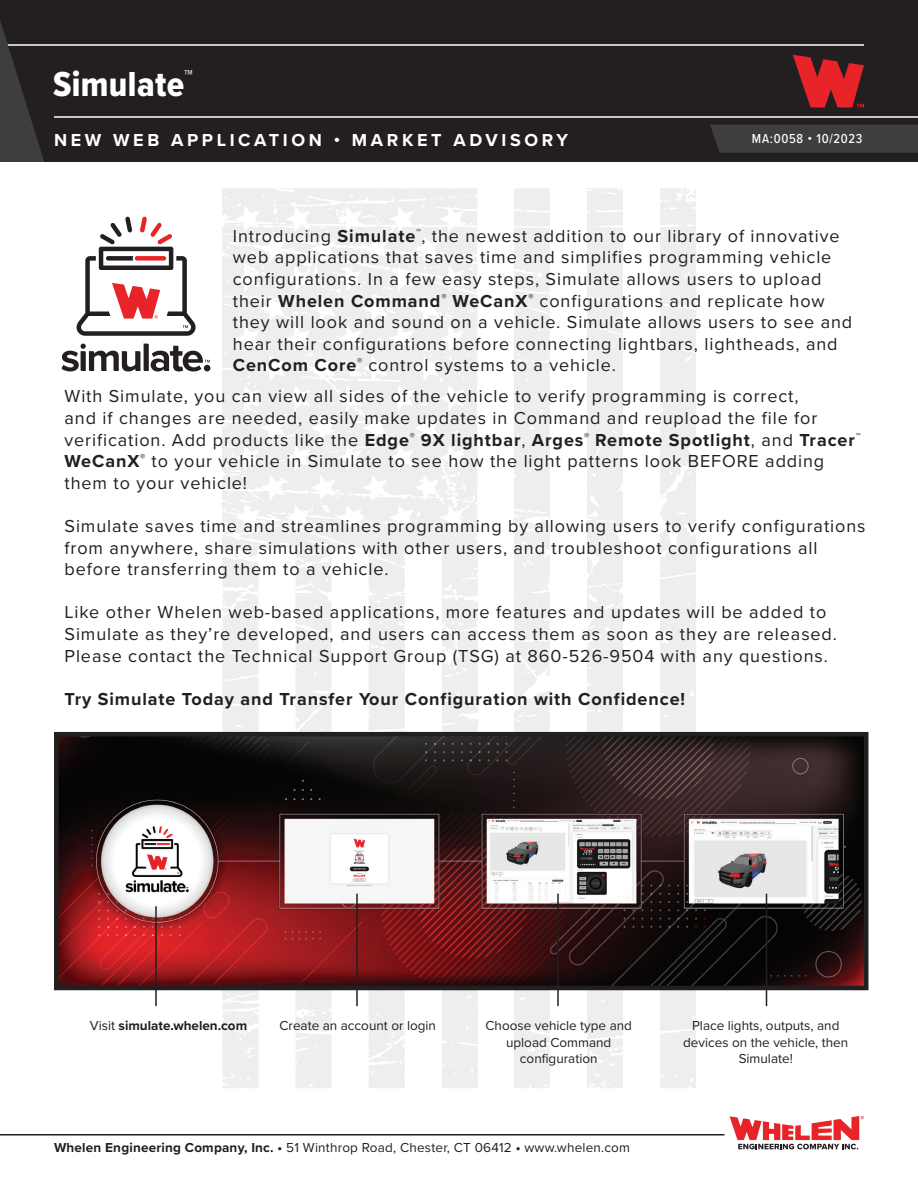
<style>
.page{position:relative;width:918px;height:1188px;background:#fff}
.page>*{position:absolute;margin:0;border:0;box-sizing:border-box;transform-origin:0 0}
.t1{font:36px "Proxima Nova Cond Extrabld";letter-spacing:.01em;color:#fff}
.t2{font:18px/21.6px "Proxima Nova";letter-spacing:.05em;color:#231f20}
.t3{font:700 18px "Proxima Nova";letter-spacing:.05em;color:#231f20}
.t4{font:700 18px "Proxima Nova";letter-spacing:.2em;color:#fff}
.t5{font:13.5px/16.2px "Proxima Nova";color:#231f20;text-align:center}
.t6{font:700 13.5px "Proxima Nova";color:#231f20}
.t7{font:500 13.5px "Proxima Nova Cond";letter-spacing:.05em;color:#fff}
.s1{font-weight:700}
.s2{font-weight:400}
</style>
<div class="page">
<svg style="left:221px;top:188px;width:476px;height:900px;fill:#eeeeef"></svg>
<div style="left:0;top:0;width:918px;height:162px;background:#231f20"></div>
<hr style="left:0;top:44px;width:864px;height:2px;background:#fff">
<hr style="left:54px;top:116px;width:864px;height:2px;background:#fff">
<hr style="left:0;top:1134px;width:724px;height:2px;background:#231f20">
<svg style="left:793px;top:55px;width:71px;height:52px"></svg>
<svg style="left:730px;top:1116px;width:134px;height:33px"></svg>
<svg style="left:0;top:21px;width:44px;height:141px"></svg>
<div style="left:710px;top:125px;width:208px;height:28px;background:#3e3e3f"></div>
<svg style="left:76px;top:217px;width:120px;height:119px"></svg>
<svg style="left:62px;top:344px;width:148px;height:27px"></svg>
<img style="left:59px;top:737px;width:804px;height:248px">
<div style="left:54px;top:732px;width:814px;height:258px;border:4px solid #231f20"></div>
<hr style="left:155px;top:906px;width:2px;height:100px;background:#231f20">
<hr style="left:356px;top:894px;width:2px;height:112px;background:#231f20">
<hr style="left:557px;top:894px;width:2px;height:112px;background:#231f20">
<hr style="left:766px;top:894px;width:1px;height:112px;background:#231f20">
<h1 class="t1" style="left:53px;top:57px;width:141px">Simulate<sup>™</sup></h1>
<p class="t4" style="left:54px;top:126px;width:516px">NEW WEB APPLICATION • MARKET ADVISORY</p>
<p class="t7" style="left:752px;top:128px;width:112px">MA:0058 • 10/2023</p>
<p class="t2" style="left:233px;top:224px;width:621px">Introducing <span class="s1">Simulate</span><sup>™</sup>, the newest addition to our library of innovative web applications that saves time and simplifies programming vehicle configurations. In a few easy steps, Simulate allows users to upload their <span class="s1">Whelen Command</span><sup>®</sup> <span class="s1">WeCanX</span><sup>®</sup> configurations and replicate how they will look and sound on a vehicle. Simulate allows users to see and hear their configurations before connecting lightbars, lightheads, and <span class="s1">CenCom Core</span><sup>®</sup> control systems to a vehicle.</p>
<p class="t2" style="left:65px;top:385px;width:798px">With Simulate, you can view all sides of the vehicle to verify programming is correct,<br>and if changes are needed, easily make updates in Command and reupload the file for verification. Add products like the <span class="s1">Edge</span><sup>®</sup> <span class="s1">9X lightbar</span>, <span class="s1">Arges</span><sup>®</sup> <span class="s1">Remote Spotlight</span>, and <span class="s1">Tracer</span><sup>™ </sup><span class="s1">WeCanX</span><sup>®</sup> to your vehicle in Simulate to see how the light patterns look BEFORE adding them to your vehicle!</p>
<p class="t2" style="left:65px;top:514px;width:802px">Simulate saves time and streamlines programming by allowing users to verify configurations from anywhere, share simulations with other users, and troubleshoot configurations all before transferring them to a vehicle.</p>
<p class="t2" style="left:65px;top:601px;width:774px">Like other Whelen web-based applications, more features and updates will be added to<br>Simulate as they’re developed, and users can access them as soon as they are released.<br>Please contact the Technical Support Group (TSG) at 860-526-9504 with any questions.</p>
<p class="t3" style="left:65px;top:685px;width:622px">Try Simulate Today and Transfer Your Configuration with Confidence!</p>
<p class="t6" style="left:90px;top:1016px;width:159px"><span class="s2">Visit</span> simulate.whelen.com</p>
<p class="t5" style="left:279px;top:1017px;width:158px">Create an account or login</p>
<p class="t5" style="left:485px;top:1017px;width:148px">Choose vehicle type and upload Command configuration</p>
<p class="t5" style="left:683px;top:1017px;width:167px">Place lights, outputs, and devices on the vehicle, then<br>Simulate!</p>
<p class="t5" style="left:54px;top:1139px;width:578px"><span class="s1">Whelen Engineering Company, Inc. •</span> 51 Winthrop Road, Chester, CT 06412 <span class="s1">•</span> www.whelen.com</p>
</div>
